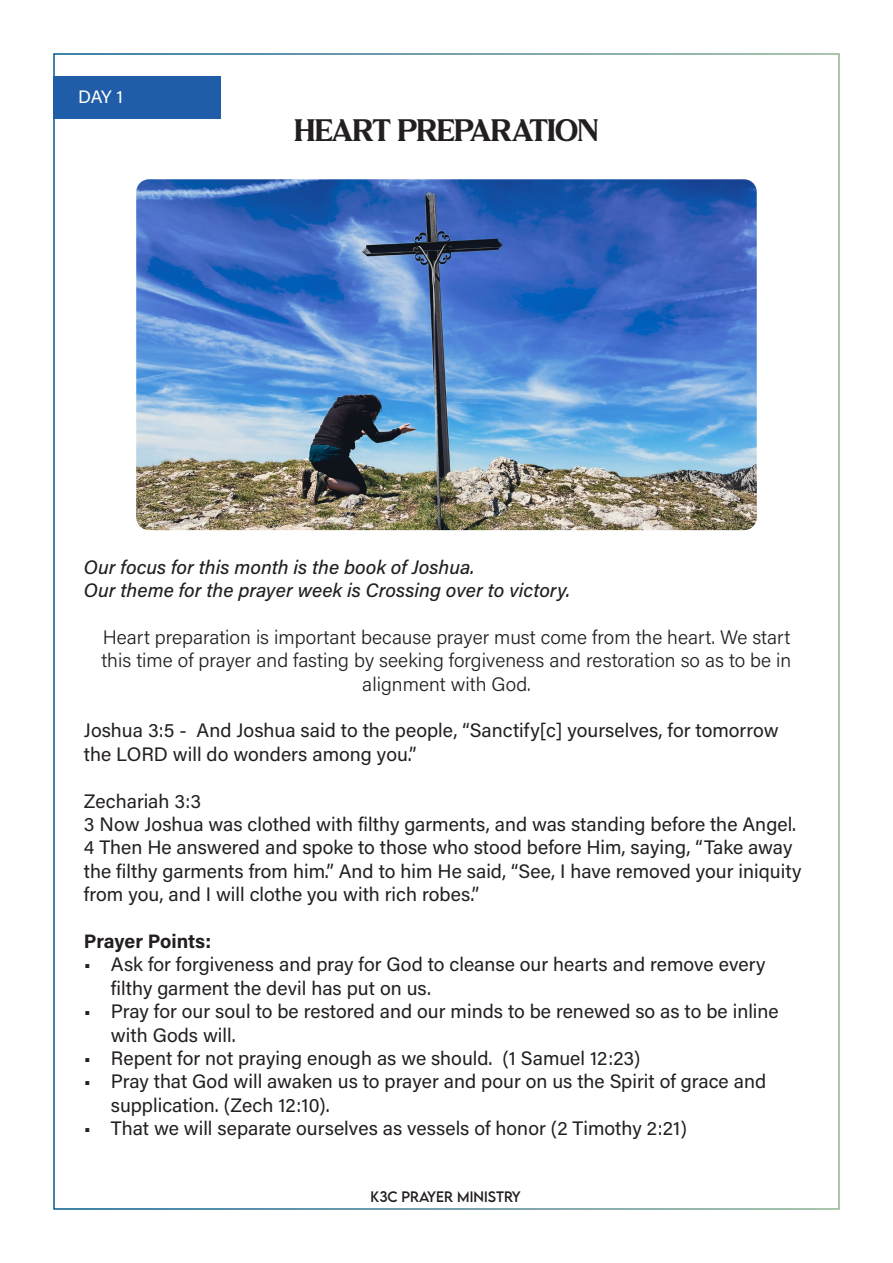
<style>
.page{position:relative;width:893px;height:1263px;background:#fff}
.page>*{position:absolute;margin:0;border:0;box-sizing:border-box;transform-origin:0 0}
.titles{font:30px "Avigea";color:#231f20}
.main_paragraph{font:19.5px/23.4px "Acumin Variable Concept";letter-spacing:.02em;color:#231f20}
.intro_seg{font:19.5px/23.4px "Acumin Variable Concept";letter-spacing:.01em;color:#231f20;text-align:center}
.main_paragraph-2{font:19.5px "Acumin Variable Concept";letter-spacing:.05em;color:#231f20}
.t1{font:18px "Acumin Variable Concept";color:#fff}
.t2{font:13.5px "LEMONMILK";color:#231f20}
</style>
<div class="page">
<img style="left:136px;top:179px;width:621px;height:351px">
<div style="left:53px;top:77px;width:168px;height:42px;background:#205da9"></div>
<p class="t1" style="left:78px;top:84px;width:46px">DAY 1</p>
<p class="titles" style="left:294px;top:112px;width:305px">HEART PREPARATION</p>
<p class="intro_seg" style="left:84px;top:554px;width:391px">Our focus for this month is the book of Joshua.</p>
<p class="intro_seg" style="left:84px;top:578px;width:487px">Our theme for the prayer week is Crossing over to victory.</p>
<p class="intro_seg" style="left:101px;top:624px;width:691px">Heart preparation is important because prayer must come from the heart. We start this time of prayer and fasting by seeking forgiveness and restoration so as to be in alignment with God.</p>
<p class="main_paragraph" style="left:84px;top:718px;width:696px">Joshua 3:5 - And Joshua said to the people, “Sanctify[c] yourselves, for tomorrow the LORD will do wonders among you.”</p>
<p class="main_paragraph" style="left:84px;top:788px;width:119px">Zechariah 3:3</p>
<p class="main_paragraph" style="left:84px;top:812px;width:719px">3 Now Joshua was clothed with filthy garments, and was standing before the Angel.<br>4 Then He answered and spoke to those who stood before Him, saying, “ Take away the filthy garments from him.” And to him He said, “See, I have removed your iniquity from you, and I will clothe you with rich robes.”</p>
<p class="main_paragraph-2" style="left:84px;top:928px;width:127px">Prayer Points:</p>
<p class="main_paragraph" style="left:111px;top:952px;width:655px;text-indent:-27px">• Ask for forgiveness and pray for God to cleanse our hearts and remove every filthy garment the devil has put on us.</p>
<p class="main_paragraph" style="left:111px;top:999px;width:669px;text-indent:-27px">• Pray for our soul to be restored and our minds to be renewed so as to be inline with Gods will.</p>
<p class="main_paragraph" style="left:84px;top:1046px;width:557px">• Repent for not praying enough as we should. (1 Samuel 12:23)</p>
<p class="main_paragraph" style="left:111px;top:1069px;width:656px;text-indent:-27px">• Pray that God will awaken us to prayer and pour on us the Spirit of grace and supplication. (Zech 12:10).</p>
<p class="main_paragraph" style="left:84px;top:1116px;width:604px">• That we will separate ourselves as vessels of honor (2 Timothy 2:21)</p>
<p class="t2" style="left:371px;top:1188px;width:152px">K3C PRAYER MINISTRY</p>
</div>
